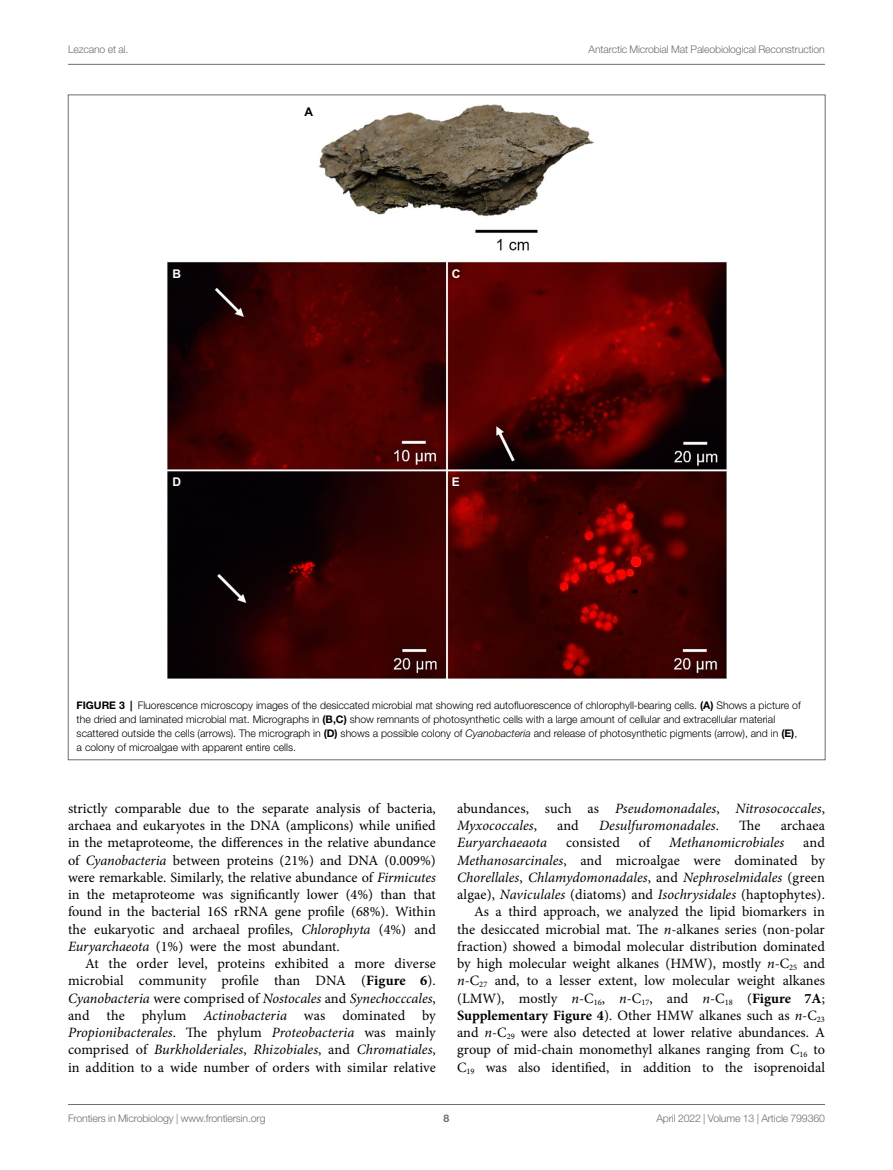
<style>
.page{position:relative;width:893px;height:1170px;background:#fff}
.page>*{position:absolute;margin:0;border:0;box-sizing:border-box;transform-origin:0 0}
.TEXT{font:14.25px/17.2px "Minion Pro";color:#000;text-align:justify}
.TEXT-2{font:italic 14.25px/17.2px "Minion Pro";letter-spacing:.005em;color:#000}
.t1{font:700 12px "Arial";color:#fff}
.t2{font:700 12px "Arial";color:#000}
.FIG_LEG{font:300 10.5px/14.2px "Helvetica Neue LT Std";color:#000}
.t3{font:300 10.5px "Helvetica Neue LT Std";letter-spacing:-.015em;color:#6d6e71}
.t4{font:700 10.5px "Helvetica Neue LT Std";color:#6d6e71}
.s1{font-weight:700}
.s2{font-style:italic}
.s3{font-style:normal}
</style>
<div class="page">
<hr style="left:68px;top:64px;width:757px;height:1px;background:#6d6e71">
<hr style="left:68px;top:1104px;width:757px;height:1px;background:#6d6e71">
<img style="left:167px;top:104px;width:560px;height:575px">
<p class="t3" style="left:68px;top:42px;width:62px">Lezcano et al.</p>
<p class="t3" style="left:589px;top:42px;width:238px">Antarctic Microbial Mat Paleobiological Reconstruction</p>
<p class="t2" style="left:305px;top:104px;width:10px">A</p>
<p class="t1" style="left:172px;top:265px;width:10px">B</p>
<p class="t1" style="left:452px;top:265px;width:10px">C</p>
<p class="t1" style="left:172px;top:473px;width:10px">D</p>
<p class="t1" style="left:452px;top:473px;width:10px">E</p>
<p class="FIG_LEG" style="left:77px;top:697px;width:726px"><span class="s1">FIGURE 3 |</span> Fluorescence microscopy images of the desiccated microbial mat showing red autofluorescence of chlorophyll-bearing cells. <span class="s1">(A)</span> Shows a picture of the dried and laminated microbial mat. Micrographs in <span class="s1">(B,C)</span> show remnants of photosynthetic cells with a large amount of cellular and extracellular material scattered outside the cells (arrows). The micrograph in <span class="s1">(D)</span> shows a possible colony of <span class="s2">Cyanobacteria</span> and release of photosynthetic pigments (arrow), and in <span class="s1">(E)</span>, a colony of microalgae with apparent entire cells.</p>
<p class="TEXT" style="left:68px;top:799px;width:369px">strictly comparable due to the separate analysis of bacteria, archaea and eukaryotes in the DNA (amplicons) while unified in the metaproteome, the differences in the relative abundance of <span class="s2">Cyanobacteria</span> between proteins (21%) and DNA (0.009%) were remarkable. Similarly, the relative abundance of <span class="s2">Firmicutes </span>in the metaproteome was significantly lower (4%) than that found in the bacterial 16S rRNA gene profile (68%). Within the eukaryotic and archaeal profiles, <span class="s2">Chlorophyta</span> (4%) and <span class="s2">Euryarchaeota</span> (1%) were the most abundant.</p>
<p class="TEXT" style="left:68px;top:954px;width:369px;text-indent:17px">At the order level, proteins exhibited a more diverse microbial community profile than DNA (<span class="s1">Figure 6</span>).<br><span class="s2">Cyanobacteria</span> were comprised of <span class="s2">Nostocales</span> and <span class="s2">Synechocccales</span>, and the phylum <span class="s2">Actinobacteria</span> was dominated by <span class="s2">Propionibacterales</span>. The phylum <span class="s2">Proteobacteria</span> was mainly comprised of <span class="s2">Burkholderiales</span>, <span class="s2">Rhizobiales</span>, and <span class="s2">Chromatiales</span>, in addition to a wide number of orders with similar relative</p>
<p class="TEXT-2" style="left:457px;top:800px;width:369px"><span class="s3">abundances, such as</span> Pseudomonadales<span class="s3">,</span> Nitrosococcales<span class="s3">,<br></span>Myxococcales<span class="s3">,</span></p>
<p class="TEXT" style="left:557px;top:816px;width:23px">and</p>
<p class="TEXT-2" style="left:599px;top:817px;width:121px">Desulfuromonadales<span class="s3">.</span></p>
<p class="TEXT" style="left:739px;top:816px;width:23px">The</p>
<p class="TEXT" style="left:781px;top:816px;width:46px">archaea</p>
<p class="TEXT-2" style="left:457px;top:834px;width:369px;text-align:justify;text-indent:346px"><span class="s3">and </span>Methanosarcinales<span class="s3">, and microalgae were dominated by </span>Chorellales<span class="s3">,</span> Chlamydomonadales<span class="s3">, and</span> Nephroselmidales <span class="s3">(green algae),</span> Naviculales <span class="s3">(diatoms) and</span> Isochrysidales <span class="s3">(haptophytes).</span></p>
<p class="TEXT" style="left:457px;top:903px;width:369px;text-indent:17px">As a third approach, we analyzed the lipid biomarkers in the desiccated microbial mat. The <span class="s2">n</span>-alkanes series (non-polar fraction) showed a bimodal molecular distribution dominated by high molecular weight alkanes (HMW), mostly <span class="s2">n</span>-C<sub>25</sub> and <span class="s2">n</span>-C<sub>27</sub> and, to a lesser extent, low molecular weight alkanes (LMW), mostly <span class="s2">n</span>-C<sub>16</sub>, <span class="s2">n</span>-C<sub>17</sub>, and <span class="s2">n</span>-C<sub>18</sub> (<span class="s1">Figure 7A</span>; <span class="s1">Supplementary Figure 4</span>). Other HMW alkanes such as <span class="s2">n</span>-C<sub>23 </sub>and <span class="s2">n</span>-C<sub>29</sub> were also detected at lower relative abundances. A group of mid-chain monomethyl alkanes ranging from C<sub>16</sub> to C<sub>19</sub> was also identified, in addition to the isoprenoidal</p>
<p class="TEXT-2" style="left:457px;top:834px;width:92px">Euryarchaeaota</p>
<p class="TEXT" style="left:566px;top:834px;width:56px">consisted</p>
<p class="TEXT" style="left:639px;top:834px;width:13px">of</p>
<p class="TEXT-2" style="left:669px;top:834px;width:117px">Methanomicrobiales</p>
<p class="t3" style="left:68px;top:1111px;width:199px">Frontiers in Microbiology | www.frontiersin.org</p>
<p class="t4" style="left:444px;top:1111px;width:7px">8</p>
<p class="t3" style="left:656px;top:1111px;width:170px">April 2022 | Volume 13 | Article 799360</p>
</div>
